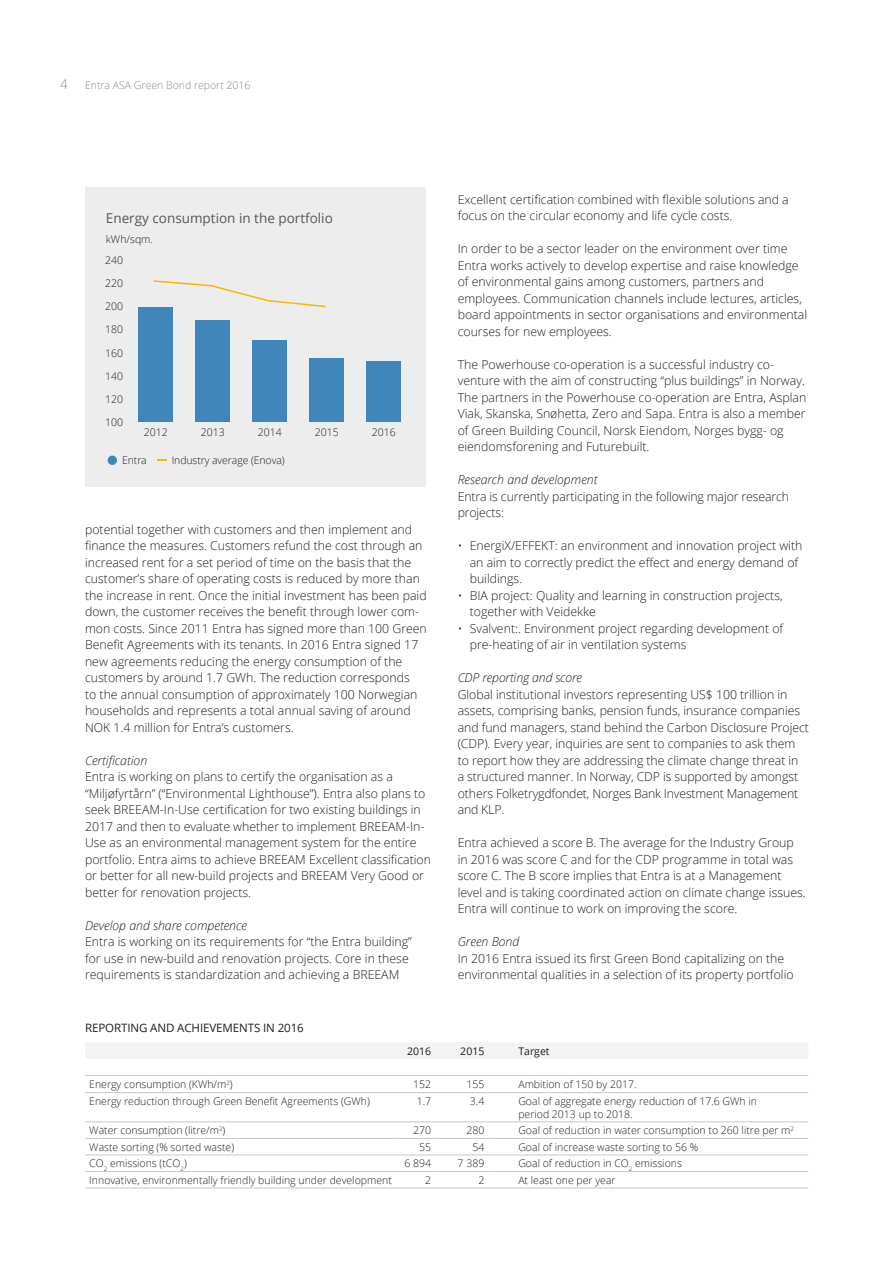
<style>
.page{position:relative;width:893px;height:1263px;background:#fff}
.page>*{position:absolute;margin:0;border:0;box-sizing:border-box;transform-origin:0 0}
.t1{font:13.5px "Open Sans";color:#575756}
.t2{font:300 13.5px "Open Sans";color:#878787}
.t3{font:300 12.3px/16.5px "Open Sans";color:#1d1d1b}
.t4{font:italic 300 12.3px "Open Sans";color:#1d1d1b}
.t5{font:11.55px "Open Sans";letter-spacing:-.01em;color:#1d1d1b}
.t6{font:300 10.5px/12.8px "Open Sans";color:#1d1d1b}
.t7{font:300 10.5px "Open Sans";color:#878787}
.t8{font:10.5px "Open Sans";color:#1d1d1b}
</style>
<div class="page">
<div style="left:86px;top:187px;width:340px;height:299px;background:#ededed"></div>
<div style="left:139px;top:308px;width:34px;height:114px;background:#3f87bb"></div>
<div style="left:196px;top:320px;width:34px;height:102px;background:#3f87bb"></div>
<div style="left:253px;top:340px;width:34px;height:82px;background:#3f87bb"></div>
<div style="left:310px;top:358px;width:34px;height:64px;background:#3f87bb"></div>
<div style="left:367px;top:362px;width:34px;height:60px;background:#3f87bb"></div>
<svg style="left:153px;top:280px;width:173px;height:28px"></svg>
<div style="left:108px;top:456px;width:9px;height:9px;background:#3f87bb;border-radius:50%"></div>
<svg style="left:157px;top:459px;width:10px;height:2px"></svg>
<div style="left:85px;top:1043px;width:723px;height:16px;background:#f3f3f3"></div>
<hr style="left:85px;top:1122px;width:312px;height:1px;background:#c7c7c6">
<hr style="left:397px;top:1122px;width:38px;height:1px;background:#c7c7c6">
<hr style="left:435px;top:1122px;width:54px;height:1px;background:#c7c7c6">
<hr style="left:489px;top:1122px;width:319px;height:1px;background:#c7c7c6">
<hr style="left:85px;top:1138px;width:312px;height:1px;background:#c7c7c6">
<hr style="left:397px;top:1138px;width:38px;height:1px;background:#c7c7c6">
<hr style="left:435px;top:1138px;width:54px;height:1px;background:#c7c7c6">
<hr style="left:489px;top:1138px;width:319px;height:1px;background:#c7c7c6">
<hr style="left:85px;top:1155px;width:312px;height:1px;background:#c7c7c6">
<hr style="left:397px;top:1155px;width:38px;height:1px;background:#c7c7c6">
<hr style="left:435px;top:1155px;width:54px;height:1px;background:#c7c7c6">
<hr style="left:489px;top:1155px;width:319px;height:1px;background:#c7c7c6">
<hr style="left:85px;top:1075px;width:312px;height:1px;background:#c7c7c6">
<hr style="left:397px;top:1075px;width:38px;height:1px;background:#c7c7c6">
<hr style="left:435px;top:1075px;width:54px;height:1px;background:#c7c7c6">
<hr style="left:489px;top:1075px;width:319px;height:1px;background:#c7c7c6">
<hr style="left:85px;top:1092px;width:312px;height:1px;background:#c7c7c6">
<hr style="left:397px;top:1092px;width:38px;height:1px;background:#c7c7c6">
<hr style="left:435px;top:1092px;width:54px;height:1px;background:#c7c7c6">
<hr style="left:489px;top:1092px;width:319px;height:1px;background:#c7c7c6">
<hr style="left:85px;top:1171px;width:312px;height:1px;background:#c7c7c6">
<hr style="left:397px;top:1171px;width:38px;height:1px;background:#c7c7c6">
<hr style="left:435px;top:1171px;width:54px;height:1px;background:#c7c7c6">
<hr style="left:489px;top:1171px;width:319px;height:1px;background:#c7c7c6">
<hr style="left:85px;top:1188px;width:312px;height:1px;background:#c7c7c6">
<hr style="left:397px;top:1188px;width:38px;height:1px;background:#c7c7c6">
<hr style="left:435px;top:1188px;width:54px;height:1px;background:#c7c7c6">
<hr style="left:489px;top:1188px;width:319px;height:1px;background:#c7c7c6">
<p class="t2" style="left:60px;top:75px;width:9px">4</p>
<p class="t7" style="left:85px;top:78px;width:167px">Entra ASA Green Bond report 2016</p>
<p class="t1" style="left:106px;top:209px;width:228px">Energy consumption in the portfolio</p>
<p class="t6" style="left:106px;top:233px;width:49px">kWh/sqm.</p>
<p class="t6" style="left:105px;top:254px;width:19px">240</p>
<p class="t6" style="left:105px;top:277px;width:19px">220</p>
<p class="t6" style="left:105px;top:300px;width:19px">200</p>
<p class="t6" style="left:105px;top:323px;width:19px">180</p>
<p class="t6" style="left:105px;top:346px;width:19px">160</p>
<p class="t6" style="left:105px;top:369px;width:19px">140</p>
<p class="t6" style="left:105px;top:392px;width:19px">120</p>
<p class="t6" style="left:105px;top:415px;width:19px">100</p>
<p class="t6" style="left:144px;top:426px;width:25px">2012</p>
<p class="t6" style="left:201px;top:426px;width:25px">2013</p>
<p class="t6" style="left:258px;top:426px;width:25px">2014</p>
<p class="t6" style="left:315px;top:426px;width:25px">2015</p>
<p class="t6" style="left:372px;top:426px;width:25px">2016</p>
<p class="t6" style="left:122px;top:454px;width:26px">Entra</p>
<p class="t6" style="left:172px;top:454px;width:114px">Industry average (Enova)</p>
<p class="t3" style="left:85px;top:521px;width:343px">potential together with customers and then implement and finance the measures. Customers refund the cost through an increased rent for a set period of time on the basis that the customer’s share of operating costs is reduced by more than the increase in rent. Once the initial investment has been paid down, the customer receives the benefit through lower com&shy;mon costs. Since 2011 Entra has signed more than 100 Green Benefit Agreements with its tenants. In 2016 Entra signed 17 new agreements reducing the energy consumption of the customers by around 1.7 GWh. The reduction corresponds<br>to the annual consumption of approximately 100 Norwegian households and represents a total annual saving of around NOK 1.4 million for Entra’s customers.</p>
<p class="t4" style="left:85px;top:752px;width:64px">Certification</p>
<p class="t3" style="left:85px;top:768px;width:348px">Entra is working on plans to certify the organisation as a “Miljøfyrtårn” (“Environmental Lighthouse”). Entra also plans to seek BREEAM-In-Use certification for two existing buildings in 2017 and then to evaluate whether to implement BREEAM-In-Use as an environmental management system for the entire portfolio. Entra aims to achieve BREEAM Excellent classification or better for all new-build projects and BREEAM Very Good or better for renovation projects.</p>
<p class="t4" style="left:85px;top:917px;width:164px">Develop and share competence</p>
<p class="t3" style="left:85px;top:933px;width:328px">Entra is working on its requirements for “the Entra building” for use in new-build and renovation projects. Core in these requirements is standardization and achieving a BREEAM</p>
<p class="t5" style="left:85px;top:1020px;width:220px">REPORTING AND ACHIEVEMENTS IN 2016</p>
<p class="t3" style="left:458px;top:191px;width:333px">Excellent certification combined with flexible solutions and a focus on the circular economy and life cycle costs.</p>
<p class="t3" style="left:458px;top:240px;width:351px">In order to be a sector leader on the environment over time Entra works actively to develop expertise and raise knowledge of environmental gains among customers, partners and employees. Communication channels include lectures, articles, board appointments in sector organisations and environmental courses for new employees.</p>
<p class="t3" style="left:458px;top:356px;width:350px">The Powerhouse co-operation is a successful industry co&shy;venture with the aim of constructing “plus buildings” in Norway.<br>The partners in the Powerhouse co-operation are Entra, Asplan Viak, Skanska, Snøhetta, Zero and Sapa. Entra is also a member of Green Building Council, Norsk Eiendom, Norges bygg- og eiendomsforening and Futurebuilt.</p>
<p class="t4" style="left:458px;top:471px;width:141px">Research and development</p>
<p class="t3" style="left:458px;top:488px;width:333px">Entra is currently participating in the following major research projects:</p>
<p class="t3" style="left:470px;top:537px;width:334px;text-indent:-12px">• EnergiX/EFFEKT: an environment and innovation project with an aim to correctly predict the effect and energy demand of buildings.</p>
<p class="t3" style="left:470px;top:587px;width:315px;text-indent:-12px">• BIA project: Quality and learning in construction projects, together with Veidekke</p>
<p class="t3" style="left:470px;top:620px;width:315px;text-indent:-12px">• Svalvent:. Environment project regarding development of pre-heating of air in ventilation systems</p>
<p class="t4" style="left:458px;top:669px;width:126px">CDP reporting and score</p>
<p class="t3" style="left:458px;top:686px;width:353px">Global institutional investors representing US$ 100 trillion in assets, comprising banks, pension funds, insurance companies and fund managers, stand behind the Carbon Disclosure Project (CDP). Every year, inquiries are sent to companies to ask them to report how they are addressing the climate change threat in<br>a structured manner. In Norway, CDP is supported by amongst others Folketrygdfondet, Norges Bank Investment Management and KLP.</p>
<p class="t3" style="left:458px;top:834px;width:350px">Entra achieved a score B. The average for the Industry Group in 2016 was score C and for the CDP programme in total was score C. The B score implies that Entra is at a Management level and is taking coordinated action on climate change issues.<br>Entra will continue to work on improving the score.</p>
<p class="t4" style="left:458px;top:933px;width:63px">Green Bond</p>
<p class="t3" style="left:458px;top:950px;width:337px">In 2016 Entra issued its first Green Bond capitalizing on the environmental qualities in a selection of its property portfolio</p>
<p class="t8" style="left:407px;top:1044px;width:26px">2016</p>
<p class="t8" style="left:460px;top:1044px;width:26px">2015</p>
<p class="t8" style="left:518px;top:1044px;width:33px">Target</p>
<p class="t6" style="left:89px;top:1078px;width:145px">Energy consumption (KWh/m<sup>2</sup>)</p>
<p class="t6" style="left:413px;top:1078px;width:19px">152</p>
<p class="t6" style="left:466px;top:1078px;width:19px">155</p>
<p class="t6" style="left:518px;top:1078px;width:120px">Ambition of 150 by 2017.</p>
<p class="t6" style="left:89px;top:1094px;width:282px">Energy reduction through Green Benefit Agreements (GWh)</p>
<p class="t6" style="left:417px;top:1094px;width:16px">1.7</p>
<p class="t6" style="left:470px;top:1094px;width:16px">3.4</p>
<p class="t6" style="left:518px;top:1094px;width:240px">Goal of aggregate energy reduction of 17.6 GWh in period 2013 up to 2018.</p>
<p class="t6" style="left:89px;top:1124px;width:138px">Water consumption (litre/m<sup>2</sup>)</p>
<p class="t6" style="left:413px;top:1124px;width:19px">270</p>
<p class="t6" style="left:466px;top:1124px;width:19px">280</p>
<p class="t6" style="left:518px;top:1124px;width:277px">Goal of reduction in water consumption to 260 litre per m<sup>2</sup></p>
<p class="t6" style="left:89px;top:1140px;width:146px">Waste sorting (% sorted waste)</p>
<p class="t6" style="left:419px;top:1140px;width:13px">55</p>
<p class="t6" style="left:472px;top:1140px;width:13px">54</p>
<p class="t6" style="left:518px;top:1140px;width:181px">Goal of increase waste sorting to 56 %</p>
<p class="t6" style="left:89px;top:1157px;width:99px">CO<sub>2</sub> emissions (tCO<sub>2</sub>)</p>
<p class="t6" style="left:404px;top:1157px;width:28px">6 894</p>
<p class="t6" style="left:458px;top:1157px;width:28px">7 389</p>
<p class="t6" style="left:518px;top:1157px;width:165px">Goal of reduction in CO<sub>2</sub> emissions</p>
<p class="t6" style="left:89px;top:1173px;width:304px">Innovative, environmentally friendly building under development</p>
<p class="t6" style="left:425px;top:1173px;width:7px">2</p>
<p class="t6" style="left:478px;top:1173px;width:7px">2</p>
<p class="t6" style="left:518px;top:1173px;width:99px">At least one per year</p>
</div>
